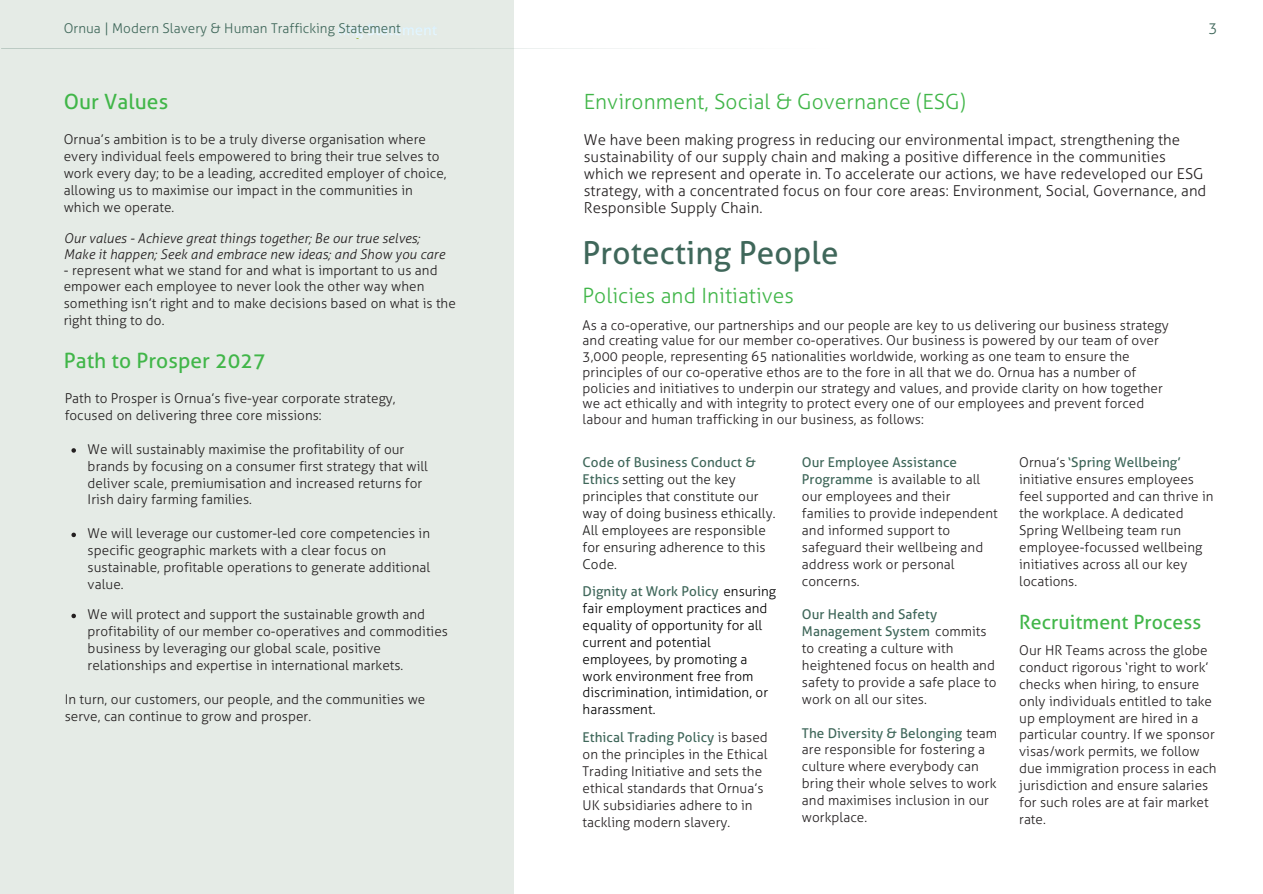
<style>
.page{position:relative;width:1263px;height:894px;background:#fff}
.page>*{position:absolute;margin:0;border:0;box-sizing:border-box;transform-origin:0 0}
.t1{font:31.5px "Aller";letter-spacing:.005em;color:#3f675a}
.t2{font:300 21px "Aller";letter-spacing:.005em;color:#41b649}
.t3{font:21px "Aller";letter-spacing:.005em;color:#41b649}
.t4{font:19.5px "Aller";letter-spacing:.005em;color:#41b649}
.t5{font:300 15px/16.8px "Aller";letter-spacing:.005em;color:#231f20}
.t6{font:300 15px "Aller";color:#3f675a}
.t7{font:300 13.5px/16.8px "Aller";letter-spacing:.005em;color:#231f20}
.t8{font:300 13.5px/16.8px "Aller";letter-spacing:.005em;color:#000}
.t9{font:300 13.5px/16.8px "Aller";letter-spacing:.005em;color:#1c1c1b}
.t10{font:13.5px "Aller";letter-spacing:.005em;color:#3f675a}
.t11{font:italic 300 13.5px/16.8px "Aller";letter-spacing:.005em;color:#231f20}
.t12{font:300 13.5px "Aller";letter-spacing:.005em;color:#3f675a}
.s1{font-weight:400;color:#3f675a}
.s2{color:#fff}
</style>
<div class="page">
<div style="left:0;top:0;width:513px;height:893px;background:#e5ebe6"></div>
<img style="left:338px;top:24px;width:99px;height:11px">
<hr style="left:1px;top:49px;width:1262px;height:1px;background:#3f675a">
<svg style="left:71px;top:448px;width:5px;height:4px"></svg>
<svg style="left:71px;top:532px;width:5px;height:5px"></svg>
<svg style="left:71px;top:613px;width:5px;height:5px"></svg>
<p class="t12" style="left:64px;top:21px;width:339px">Ornua | Modern Slavery &amp; Human Trafficking Statement</p>
<h2 class="t6" style="left:1208px;top:19px;width:10px">3</h2>
<p class="t3" style="left:64px;top:89px;width:106px">Our Values</p>
<p class="t7" style="left:64px;top:131px;width:384px">Ornua’s ambition is to be a truly diverse organisation where every individual feels empowered to bring their true selves to work every day; to be a leading, accredited employer of choice, allowing us to maximise our impact in the communities in which we operate.</p>
<p class="t11" style="left:64px;top:229px;width:383px">Our values - Achieve great things together; Be our true selves;<br>Make it happen; Seek and embrace new ideas; and Show you care</p>
<p class="t7" style="left:64px;top:261px;width:394px">- represent what we stand for and what is important to us and empower each employee to never look the other way when something isn’t right and to make decisions based on what is the right thing to do.</p>
<p class="t3" style="left:64px;top:348px;width:204px">Path to Prosper 2027</p>
<h2 class="t7" style="left:65px;top:390px;width:333px">Path to Prosper is Ornua’s five-year corporate strategy, focused on delivering three core missions:</h2>
<p class="t7" style="left:88px;top:440px;width:342px">We will sustainably maximise the profitability of our brands by focusing on a consumer first strategy that will deliver scale, premiumisation and increased returns for Irish dairy farming families.</p>
<p class="t7" style="left:88px;top:525px;width:344px">We will leverage our customer-led core competencies in specific geographic markets with a clear focus on sustainable, profitable operations to generate additional value.</p>
<p class="t7" style="left:88px;top:606px;width:362px">We will protect and support the sustainable growth and profitability of our member co-operatives and commodities business by leveraging our global scale, positive relationships and expertise in international markets.</p>
<p class="t7" style="left:65px;top:690px;width:362px">In turn, our customers, our people, and the communities we serve, can continue to grow and prosper.</p>
<p class="t2" style="left:584px;top:89px;width:384px">Environment, Social &amp; Governance (ESG)</p>
<h2 class="t5" style="left:584px;top:131px;width:624px">We have been making progress in reducing our environmental impact, strengthening the sustainability of our supply chain and making a positive difference in the communities which we represent and operate in. To accelerate our actions, we have redeveloped our ESG strategy, with a concentrated focus on four core areas: Environment, Social, Governance, and Responsible Supply Chain.</h2>
<h1 class="t1" style="left:583px;top:234px;width:258px">Protecting People</h1>
<h3 class="t2" style="left:583px;top:283px;width:213px">Policies and Initiatives</h3>
<h2 class="t7" style="left:583px;top:317px;width:588px;line-height:15.8px">As a co-operative, our partnerships and our people are key to us delivering our business strategy and creating value for our member co-operatives. Our business is powered by our team of over 3,000 people, representing 65 nationalities worldwide, working as one team to ensure the principles of our co-operative ethos are to the fore in all that we do. Ornua has a number of policies and initiatives to underpin our strategy and values, and provide clarity on how together we act ethically and with integrity to protect every one of our employees and prevent forced labour and human trafficking in our business, as follows:</h2>
<p class="t10" style="left:583px;top:454px;width:175px">Code of Business Conduct &amp;</p>
<h3 class="t9" style="left:583px;top:471px;width:194px"><span class="s1">Ethics</span> setting out the key principles that constitute our way of doing business ethically.<br>All employees are responsible for ensuring adherence to this<br>Code.</h3>
<p class="t8" style="left:583px;top:583px;width:195px;text-indent:113px"><span class="s2">licy</span> ensuring fair employment practices and equality of opportunity for all current and potential employees, by promoting a work environment free from discrimination, intimidation, or harassment.</p>
<p class="t10" style="left:583px;top:583px;width:138px">Dignity at Work Policy</p>
<p class="t7" style="left:583px;top:729px;width:187px"><span class="s2">s Ethical Trading Polic</span> is based on the principles in the Ethical<br>Trading Initiative and sets the ethical standards that Ornua’s<br>UK subsidiaries adhere to in tackling modern slavery.</p>
<p class="t10" style="left:583px;top:729px;width:133px">Ethical Trading Policy</p>
<p class="t10" style="left:802px;top:454px;width:157px">Our Employee Assistance</p>
<p class="t7" style="left:802px;top:454px;width:197px;text-indent:132px"><span class="s2">nce<br></span><span class="s1">Programme</span> is available to all our employees and their families to provide independent and informed support to safeguard their wellbeing and address work or personal concerns.</p>
<h2 class="t10" style="left:802px;top:606px;width:137px">Our Health and Safety</h2>
<p class="t7" style="left:802px;top:623px;width:196px"><span class="s1">Management System</span> commits to creating a culture with heightened focus on health and safety to provide a safe place to work on all our sites.</p>
<p class="t7" style="left:802px;top:724px;width:197px;text-indent:116px"><span class="s2">onging</span> team are responsible for fostering a culture where everybody can bring their whole selves to work and maximises inclusion in our workplace.</p>
<p class="t10" style="left:802px;top:724px;width:162px">The Diversity &amp; Belonging</p>
<p class="t7" style="left:1019px;top:454px;width:196px">Ornua’s <span class="s1">‘Spring Wellbeing’ </span>initiative ensures employees feel supported and can thrive in the workplace. A dedicated<br>Spring Wellbeing team run employee-focussed wellbeing initiatives across all our key locations.</p>
<p class="t4" style="left:1019px;top:611px;width:184px">Recruitment Process</p>
<p class="t7" style="left:1019px;top:641px;width:199px">Our HR Teams across the globe conduct rigorous ‘right to work’ checks when hiring, to ensure only individuals entitled to take up employment are hired in a particular country. If we sponsor visas/work permits, we follow due immigration process in each jurisdiction and ensure salaries for such roles are at fair market rate.</p>
</div>
